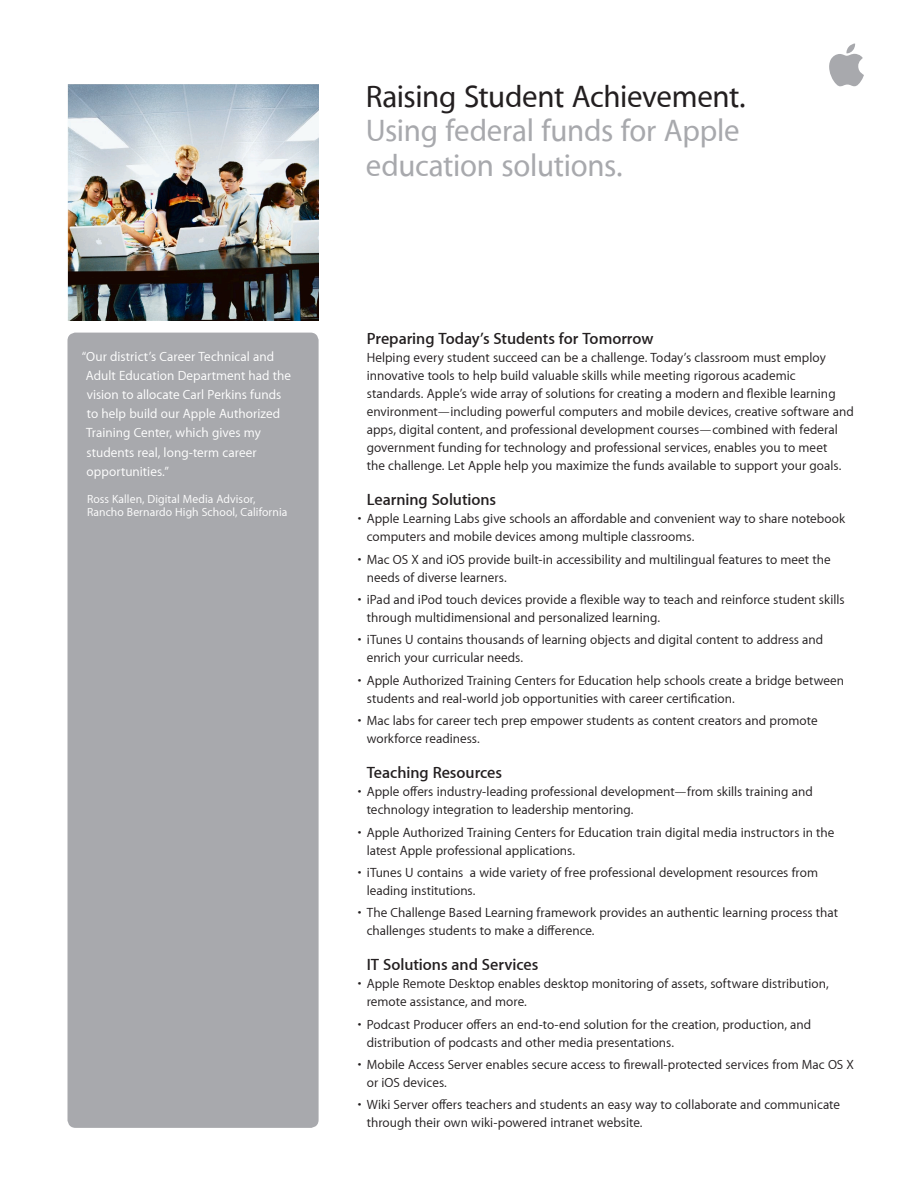
<style>
.page{position:relative;width:918px;height:1188px;background:#fff}
.page>*{position:absolute;margin:0;border:0;box-sizing:border-box;transform-origin:0 0}
.Headline_Grey{font:500 31.5px/34.5px "Myriad Set";letter-spacing:-.01em;color:#a8a9ad}
.Headline_Black{font:500 31.5px "Myriad Set";letter-spacing:-.015em;color:#231f20}
.Subheads_Black{font:600 16.5px "Myriad Set";color:#231f20}
.Body_Bullets{font:13.5px/18px "Myriad Set Text";color:#231f20}
.Body_Copy_Last{font:13.5px/18px "Myriad Set Text";letter-spacing:.005em;color:#231f20}
.Sidebar_Quote{font:13.5px/19.2px "Myriad Set Text";letter-spacing:.005em;color:#fff}
.Sidebar_Bullets{font:12px/13.5px "Myriad Set Text";letter-spacing:.01em;color:#fff}
</style>
<div class="page">
<svg style="left:829px;top:43px;width:35px;height:43px"></svg>
<div style="left:68px;top:333px;width:251px;height:795px;background:#a8a9ad;border-radius:8px"></div>
<img style="left:68px;top:84px;width:251px;height:237px">
<p class="Sidebar_Quote" style="left:86px;top:347px;width:207px;text-indent:-4px">“Our district’s Career Technical and<br>Adult Education Department had the vision to allocate Carl Perkins funds to help build our Apple Authorized<br>Training Center, which gives my students real, long-term career opportunities.”</p>
<p class="Sidebar_Bullets" style="left:87px;top:492px;width:202px">Ross Kallen, Digital Media Advisor,<br>Rancho Bernardo High School, California</p>
<p class="Headline_Black" style="left:366px;top:77px;width:381px">Raising Student Achievement.</p>
<p class="Headline_Grey" style="left:366px;top:113px;width:375px">Using federal funds for Apple education solutions.</p>
<p class="Subheads_Black" style="left:367px;top:328px;width:288px">Preparing Today’s Students for Tomorrow</p>
<p class="Body_Copy_Last" style="left:367px;top:348px;width:489px">Helping every student succeed can be a challenge. Today’s classroom must employ innovative tools to help build valuable skills while meeting rigorous academic standards. Apple’s wide array of solutions for creating a modern and flexible learning environment—including powerful computers and mobile devices, creative software and apps, digital content, and professional development courses—combined with federal government funding for technology and professional services, enables you to meet<br>the challenge. Let Apple help you maximize the funds available to support your goals.</p>
<p class="Subheads_Black" style="left:367px;top:489px;width:131px">Learning Solutions</p>
<p class="Body_Bullets" style="left:367px;top:509px;width:480px;text-indent:-9px">• Apple Learning Labs give schools an affordable and convenient way to share notebook computers and mobile devices among multiple classrooms.</p>
<p class="Body_Bullets" style="left:367px;top:550px;width:465px;text-indent:-9px">• Mac OS X and iOS provide built-in accessibility and multilingual features to meet the needs of diverse learners.</p>
<p class="Body_Bullets" style="left:367px;top:590px;width:479px;text-indent:-9px">• iPad and iPod touch devices provide a flexible way to teach and reinforce student skills through multidimensional and personalized learning.</p>
<p class="Body_Bullets" style="left:367px;top:630px;width:458px;text-indent:-9px">• iTunes U contains thousands of learning objects and digital content to address and enrich your curricular needs.</p>
<p class="Body_Bullets" style="left:367px;top:671px;width:479px;text-indent:-9px">• Apple Authorized Training Centers for Education help schools create a bridge between students and real-world job opportunities with career certification.</p>
<p class="Body_Bullets" style="left:367px;top:711px;width:452px;text-indent:-9px">• Mac labs for career tech prep empower students as content creators and promote workforce readiness.</p>
<p class="Subheads_Black" style="left:367px;top:762px;width:137px">Teaching Resources</p>
<p class="Body_Bullets" style="left:367px;top:782px;width:448px;text-indent:-9px">• Apple offers industry-leading professional development—from skills training and technology integration to leadership mentoring.</p>
<p class="Body_Bullets" style="left:367px;top:823px;width:469px;text-indent:-9px">• Apple Authorized Training Centers for Education train digital media instructors in the latest Apple professional applications.</p>
<p class="Body_Bullets" style="left:367px;top:863px;width:453px;text-indent:-9px">• iTunes U contains a wide variety of free professional development resources from leading institutions.</p>
<p class="Body_Bullets" style="left:367px;top:903px;width:473px;text-indent:-9px">• The Challenge Based Learning framework provides an authentic learning process that challenges students to make a difference.</p>
<p class="Subheads_Black" style="left:367px;top:955px;width:173px">IT Solutions and Services</p>
<p class="Body_Bullets" style="left:367px;top:975px;width:463px;text-indent:-9px">• Apple Remote Desktop enables desktop monitoring of assets, software distribution, remote assistance, and more.</p>
<p class="Body_Bullets" style="left:367px;top:1015px;width:446px;text-indent:-9px">• Podcast Producer offers an end-to-end solution for the creation, production, and distribution of podcasts and other media presentations.</p>
<p class="Body_Bullets" style="left:367px;top:1055px;width:489px;text-indent:-9px">• Mobile Access Server enables secure access to firewall-protected services from Mac OS X or iOS devices.</p>
<p class="Body_Bullets" style="left:367px;top:1096px;width:475px;text-indent:-9px">• Wiki Server offers teachers and students an easy way to collaborate and communicate through their own wiki-powered intranet website.</p>
</div>
